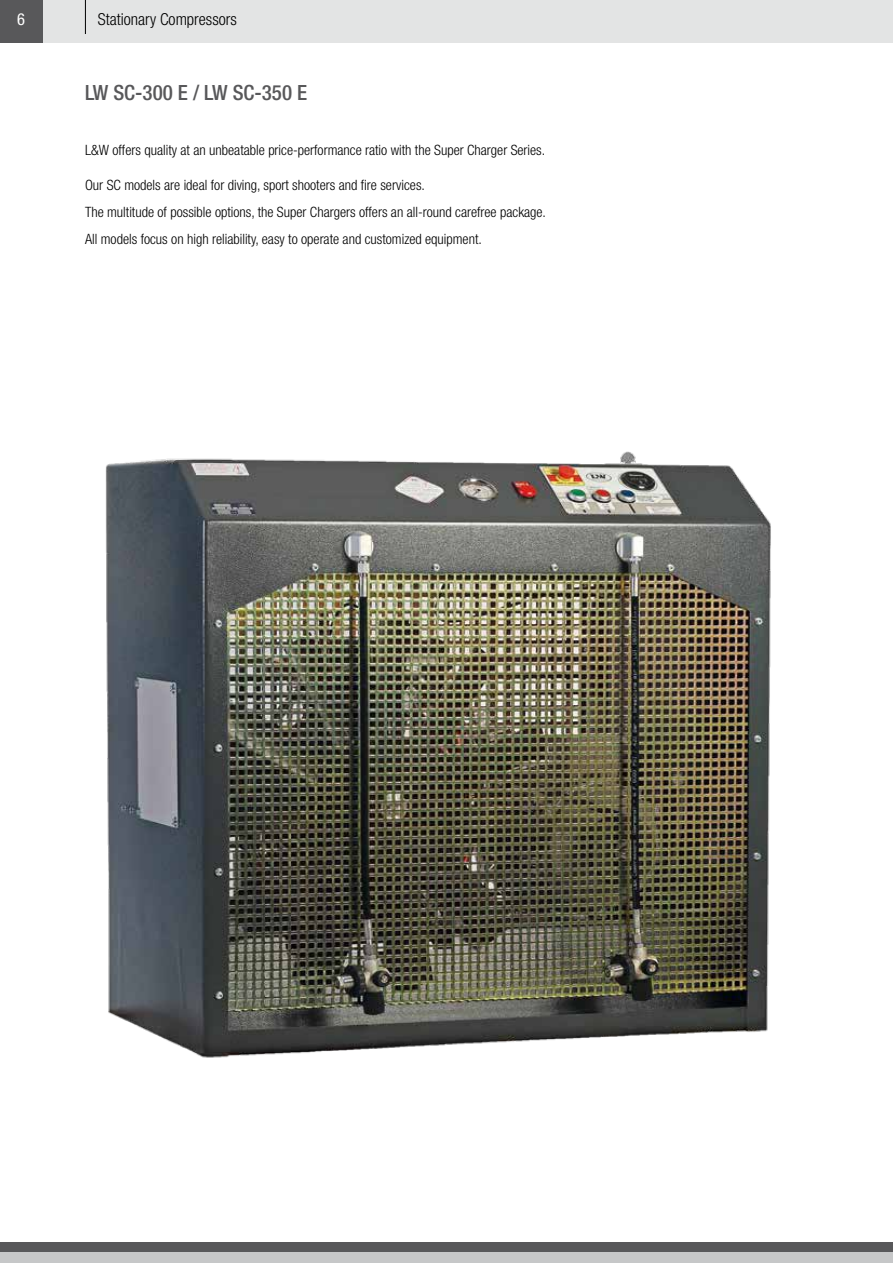
<style>
.page{position:relative;width:893px;height:1263px;background:#fff}
.page>*{position:absolute;margin:0;border:0;box-sizing:border-box;transform-origin:0 0}
.t1{font:500 condensed 21px "Helvetica Neue LT Std";color:#58585a}
.t2{font:300 condensed 16.5px "Helvetica Neue LT Std";color:#000}
.t3{font:condensed 16.5px "Helvetica Neue LT Std";color:#fff}
.t4{font:300 condensed 14.25px/26.7px "Helvetica Neue LT Std";color:#000}
</style>
<div class="page">
<div style="left:0;top:0;width:893px;height:43px;background:#e3e4e4"></div>
<div style="left:0;top:0;width:43px;height:43px;background:#58585a"></div>
<hr style="left:85px;top:0;width:1px;height:34px;background:#000">
<div style="left:0;top:1242px;width:893px;height:10px;background:#58585a"></div>
<div style="left:0;top:1252px;width:893px;height:11px;background:#c6c7c8"></div>
<img style="left:105px;top:451px;width:666px;height:607px">
<p class="t3" style="left:17px;top:10px;width:9px">6</p>
<p class="t2" style="left:98px;top:9px;width:140px">Stationary Compressors</p>
<h1 class="t1" style="left:85px;top:80px;width:224px">LW SC-300 E / LW SC-350 E</h1>
<p class="t4" style="left:85px;top:136px;width:462px">L&amp;W offers quality at an unbeatable price-performance ratio with the Super Charger Series.</p>
<p class="t4" style="left:85px;top:171px;width:462px">Our SC models are ideal for diving, sport shooters and fire services.<br>The multitude of possible options, the Super Chargers offers an all-round carefree package.<br>All models focus on high reliability, easy to operate and customized equipment.</p>
</div>
